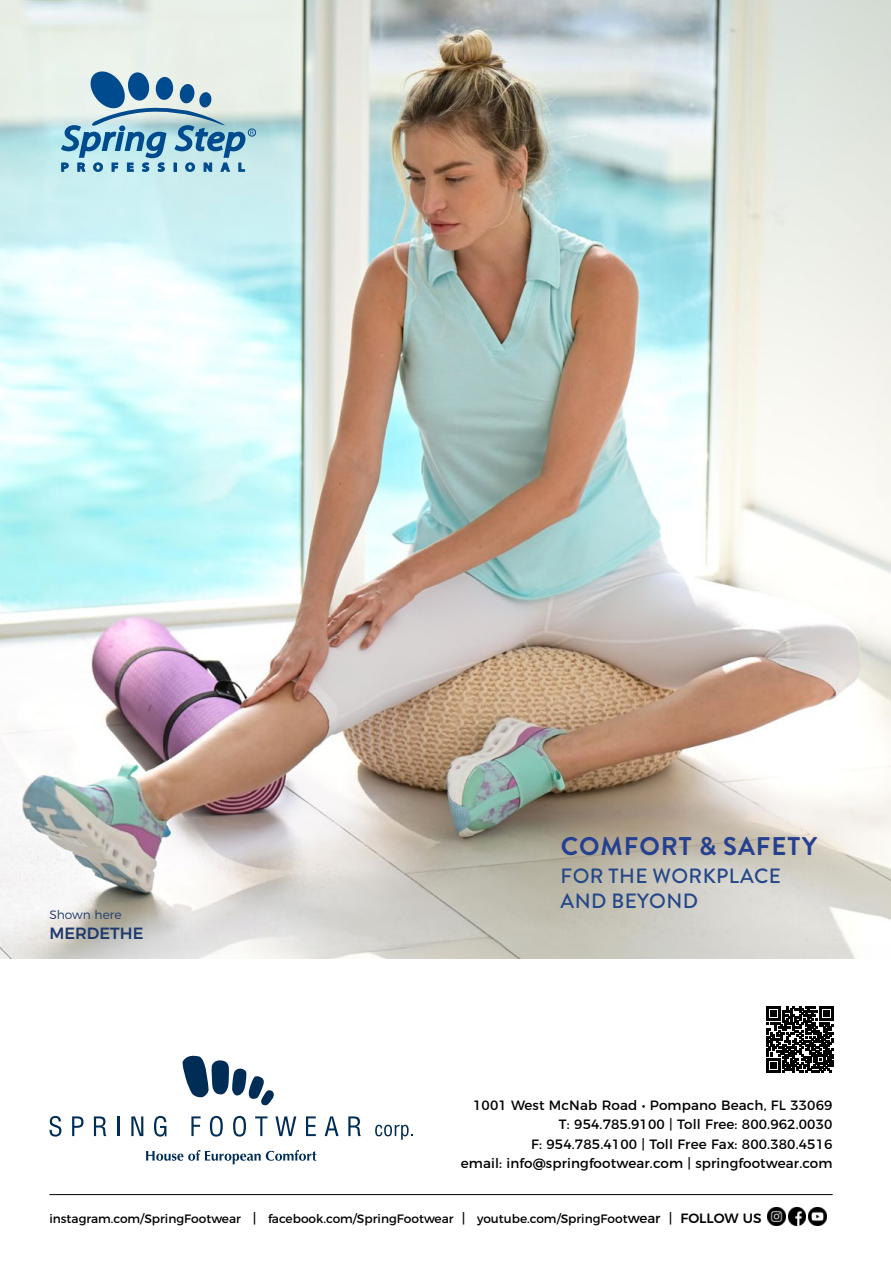
<style>
.page{position:relative;width:891px;height:1269px;background:#fff}
.page>*{position:absolute;margin:0;border:0;box-sizing:border-box;transform-origin:0 0}
.t1{font:700 25.5px "Brandon Grotesque";letter-spacing:.04em;color:#25408f}
.t2{font:500 20.7px/24.8px "Brandon Grotesque";letter-spacing:.02em;color:#244789}
.t3{font:500 16.35px "Montserrat";color:#1f396c}
.t4{font:13.5px/19.5px "Montserrat";letter-spacing:.01em;color:#000;text-align:right}
.t5{font:12.15px "Montserrat";color:#000}
.t6{font:300 12.15px "Montserrat";color:#1f396c}
.s1{font-size:13.5px}
.s2{font-weight:500;font-size:13.5px}
</style>
<div class="page">
<svg style="left:767px;top:1006px;width:66px;height:67px"></svg>
<svg style="left:182px;top:1056px;width:92px;height:50px"></svg>
<svg style="left:50px;top:1116px;width:11px;height:21px"></svg>
<svg style="left:72px;top:1116px;width:12px;height:20px"></svg>
<svg style="left:94px;top:1116px;width:12px;height:20px"></svg>
<hr style="left:117px;top:1116px;width:3px;height:20px;background:#002d56">
<svg style="left:131px;top:1116px;width:12px;height:20px"></svg>
<svg style="left:154px;top:1116px;width:12px;height:21px"></svg>
<svg style="left:191px;top:1116px;width:10px;height:20px"></svg>
<svg style="left:210px;top:1116px;width:13px;height:21px"></svg>
<svg style="left:233px;top:1116px;width:13px;height:21px"></svg>
<svg style="left:255px;top:1116px;width:13px;height:20px"></svg>
<svg style="left:275px;top:1116px;width:21px;height:20px"></svg>
<svg style="left:306px;top:1116px;width:10px;height:20px"></svg>
<svg style="left:325px;top:1116px;width:14px;height:20px"></svg>
<svg style="left:348px;top:1116px;width:13px;height:20px"></svg>
<svg style="left:375px;top:1125px;width:38px;height:15px"></svg>
<svg style="left:146px;top:1150px;width:170px;height:14px"></svg>
<img style="left:788px;top:1208px;width:18px;height:17px">
<img style="left:809px;top:1208px;width:18px;height:17px">
<img style="left:768px;top:1208px;width:18px;height:17px">
<hr style="left:49px;top:1194px;width:784px;height:1px;background:#000">
<img style="left:0;top:0;width:891px;height:958px">
<div style="left:248px;top:129px;width:8px;height:7px;border:1px solid #004b8d;border-radius:50%"></div>
<svg style="left:61px;top:71px;width:193px;height:101px"></svg>
<h1 class="t1" style="left:561px;top:829px;width:258px">COMFORT &amp; SAFETY</h1>
<p class="t6" style="left:49px;top:905px;width:74px">Shown here</p>
<p class="t3" style="left:49px;top:920px;width:96px">MERDETHE</p>
<h2 class="t2" style="left:561px;top:864px;width:222px">FOR THE WORKPLACE<br>AND BEYOND</h2>
<p class="t4" style="left:461px;top:1094px;width:373px">1001 West McNab Road • Pompano Beach, FL 33069<br>T: 954.785.9100 | Toll Free: 800.962.0030<br>F: 954.785.4100 | Toll Free Fax: 800.380.4516<br>email: info@springfootwear.com | springfootwear.com</p>
<p class="t5" style="left:49px;top:1209px;width:714px">instagram.com/SpringFootwear <span class="s1">|</span> facebook.com/SpringFootwear <span class="s1">|</span> youtube.com/SpringFoot<span class="s1">wear |</span> <span class="s2">FOLLOW US</span></p>
</div>
